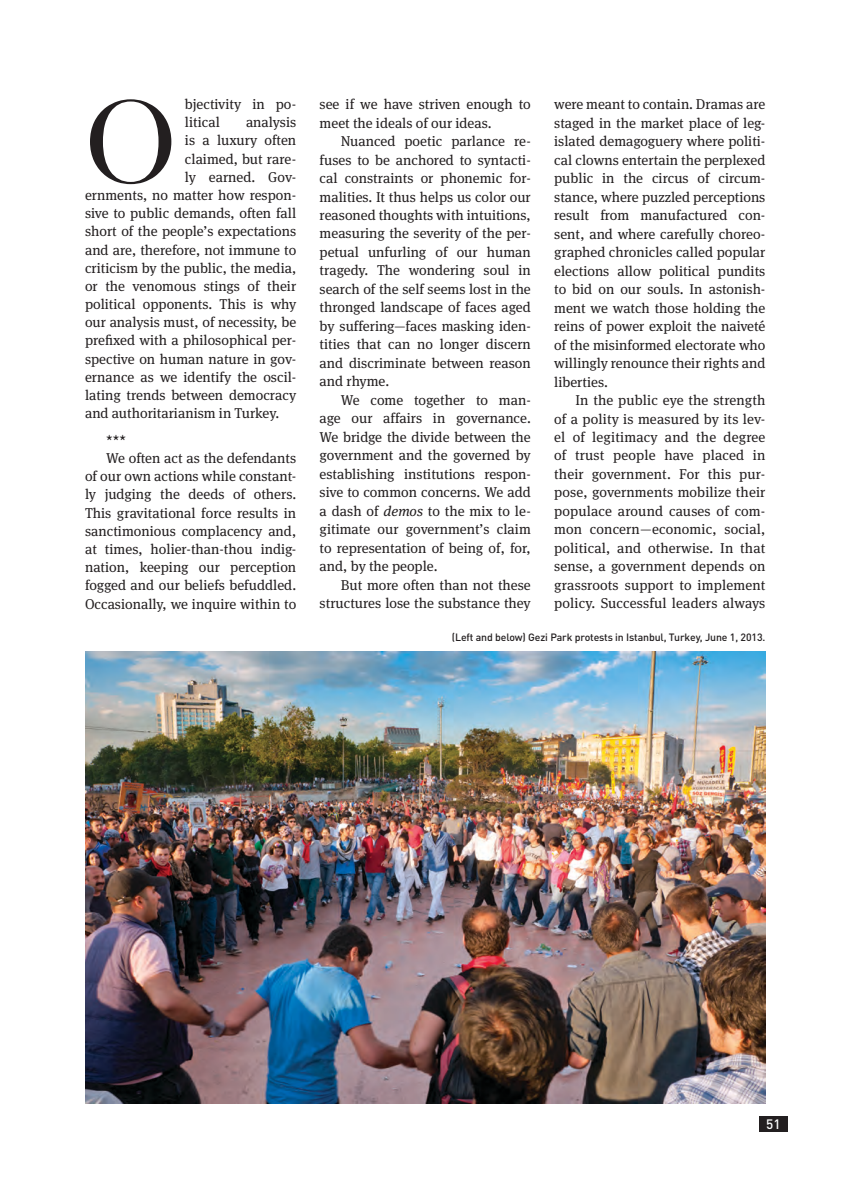
<style>
.page{position:relative;width:864px;height:1202px;background:#fff}
.page>*{position:absolute;margin:0;border:0;box-sizing:border-box;transform-origin:0 0}
.t1{font:121.05px "Caslon 224 IT Cby BT";color:#231f20}
.t2{font:14.25px/18.5px "Meta Serif";color:#231f20;text-align:justify}
.t3{font:500 13.5px "DIN Pro";color:#fff}
.t4{font:500 10.5px "DIN Pro";letter-spacing:-.01em;color:#231f20}
.s1{font-style:italic}
</style>
<div class="page">
<img style="left:85px;top:651px;width:680px;height:452px">
<div style="left:759px;top:1115px;width:28px;height:16px;background:#231f20"></div>
<p class="t2" style="left:185px;top:95px;width:113px">bjectivity in po&shy;litical</p>
<h1 class="t1" style="left:85px;top:66px;width:93px">O</h1>
<p class="t2" style="left:246px;top:113px;width:52px">analysis</p>
<p class="t2" style="left:185px;top:131px;width:113px">is a luxury often</p>
<p class="t2" style="left:185px;top:149px;width:113px">claimed, but rare-</p>
<p class="t2" style="left:185px;top:167px;width:113px">ly earned. Gov-</p>
<p class="t2" style="left:85px;top:186px;width:213px">ernments, no matter how respon-</p>
<p class="t2" style="left:85px;top:204px;width:213px">sive to public demands, often fall</p>
<p class="t2" style="left:85px;top:222px;width:213px">short of the people’s expectations</p>
<p class="t2" style="left:85px;top:240px;width:213px">and are, therefore, not immune to</p>
<p class="t2" style="left:85px;top:258px;width:213px">criticism by the public, the media,</p>
<p class="t2" style="left:85px;top:276px;width:213px">or the venomous stings of their</p>
<p class="t2" style="left:85px;top:295px;width:213px">political opponents. This is why</p>
<p class="t2" style="left:85px;top:313px;width:213px">our analysis must, of necessity, be</p>
<p class="t2" style="left:85px;top:331px;width:213px">prefixed with a philosophical per-</p>
<p class="t2" style="left:85px;top:349px;width:213px">spective on human nature in gov-</p>
<p class="t2" style="left:85px;top:367px;width:213px">ernance as we identify the oscil-</p>
<p class="t2" style="left:85px;top:386px;width:213px">lating trends between democracy</p>
<p class="t2" style="left:85px;top:404px;width:196px">and authoritarianism in Turkey.</p>
<p class="t2" style="left:106px;top:430px;width:21px">***</p>
<p class="t2" style="left:106px;top:449px;width:191px">We often act as the defendants</p>
<p class="t2" style="left:85px;top:467px;width:213px">of our own actions while constant-</p>
<p class="t2" style="left:85px;top:485px;width:213px">ly judging the deeds of others.</p>
<p class="t2" style="left:85px;top:503px;width:213px">This gravitational force results in</p>
<p class="t2" style="left:85px;top:521px;width:213px">sanctimonious complacency and,</p>
<p class="t2" style="left:85px;top:540px;width:213px">at times, holier-than-thou indig-</p>
<p class="t2" style="left:85px;top:558px;width:213px">nation, keeping our perception</p>
<p class="t2" style="left:85px;top:576px;width:213px">fogged and our beliefs befuddled.</p>
<p class="t2" style="left:85px;top:594px;width:213px">Occasionally, we inquire within to</p>
<p class="t2" style="left:320px;top:95px;width:213px">see if we have striven enough to meet the ideals of our ideas.</p>
<p class="t2" style="left:320px;top:132px;width:213px;text-indent:21px">Nuanced poetic parlance re&shy;fuses to be anchored to syntacti&shy;cal constraints or phonemic for&shy;malities. It thus helps us color our reasoned thoughts with intuitions, measuring the severity of the per&shy;petual unfurling of our human tragedy. The wondering soul in search of the self seems lost in the thronged landscape of faces aged by suffering—faces masking iden&shy;tities that can no longer discern and discriminate between reason and rhyme.</p>
<p class="t2" style="left:320px;top:390px;width:213px;text-indent:21px">We come together to man&shy;age our affairs in governance.<br>We bridge the divide between the government and the governed by establishing institutions respon&shy;sive to common concerns. We add a dash of <span class="s1">demos</span> to the mix to le&shy;gitimate our government’s claim to representation of being of, for, and, by the people.</p>
<p class="t2" style="left:320px;top:575px;width:213px;text-align:right">But more often than not these structures lose the substance they</p>
<p class="t2" style="left:554px;top:95px;width:213px">were meant to contain. Dramas are staged in the market place of leg&shy;islated demagoguery where politi&shy;cal clowns entertain the perplexed public in the circus of circum&shy;stance, where puzzled perceptions result from manufactured con&shy;sent, and where carefully choreo&shy;graphed chronicles called popular elections allow political pundits to bid on our souls. In astonish&shy;ment we watch those holding the reins of power exploit the naiveté of the misinformed electorate who willingly renounce their rights and liberties.</p>
<p class="t2" style="left:554px;top:391px;width:213px;text-indent:21px">In the public eye the strength of a polity is measured by its lev&shy;el of legitimacy and the degree of trust people have placed in their government. For this pur&shy;pose, governments mobilize their populace around causes of com&shy;mon concern—economic, social, political, and otherwise. In that sense, a government depends on grassroots support to implement policy. Successful leaders always</p>
<p class="t4" style="left:452px;top:630px;width:315px">(Left and below) Gezi Park protests in Istanbul, Turkey, June 1, 2013.</p>
<p class="t3" style="left:766px;top:1114px;width:16px">51</p>
</div>
